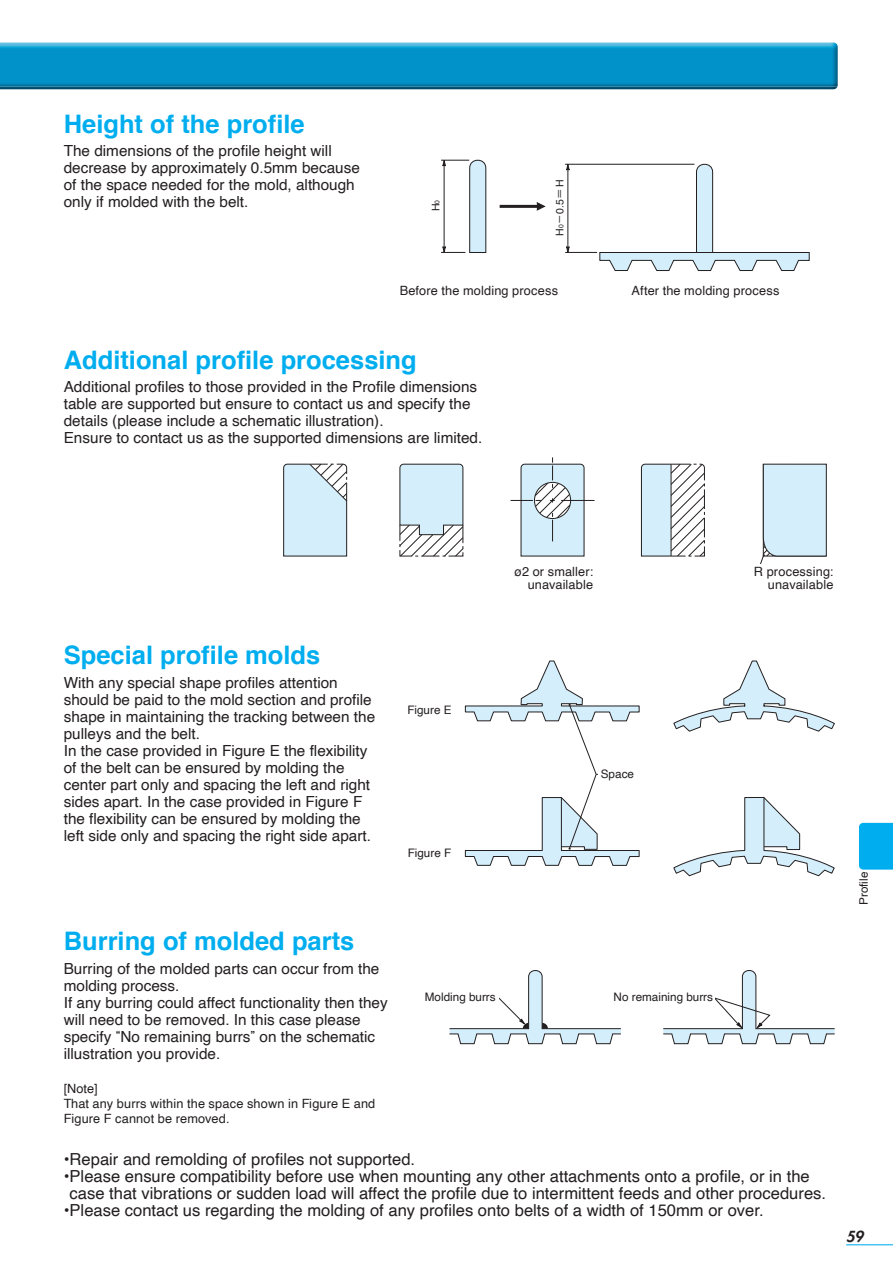
<style>
.page{position:relative;width:893px;height:1263px;background:#fff}
.page>*{position:absolute;margin:0;border:0;box-sizing:border-box;transform-origin:0 0}
.t1{font:700 25.5px "Helvetica";color:#00aeef}
.t2{font:16.65px/17px "Helvetica";color:#231f20}
.t3{font:15.3px/17px "Helvetica";color:#231f20}
.t4{font:italic 800 14.85px "Futura";color:#231f20}
.t5{font:12.75px/14.9px "Helvetica";letter-spacing:.01em;color:#231f20;text-align:right}
.t6{font:11.7px "Helvetica";color:#231f20}
.t7{font:10.65px "Shin Go Pr 5";color:#231f20}
.t8{font:10.5px "Helvetica";color:#231f20}
.t9{font:9.75px "Shin Go Pr 5";letter-spacing:.03em;color:#231f20}
.s1{font-size:6.75px}
.s2{font-family:"Gothic BBB Pr 5";font-weight:500}
.s3{font-family:"Hira Kaku Pro W3";font-size:10.5px}
.s4{font-family:"Helvetica";font-size:12px}
.s5{font-family:"Shin Go Pr 5";font-size:12.75px}
</style>
<div class="page">
<hr style="left:846px;top:1244px;width:47px;height:1px;background:#00aeef">
<div style="left:859px;top:823px;width:34px;height:47px;background:#00aeef"></div>
<img style="left:0;top:43px;width:838px;height:46px">
<svg style="left:599px;top:163px;width:211px;height:108px"></svg>
<hr style="left:565px;top:164px;width:129px;height:1px;background:#231f20">
<hr style="left:565px;top:252px;width:32px;height:1px;background:#231f20">
<svg style="left:441px;top:159px;width:46px;height:94px"></svg>
<hr style="left:568px;top:167px;width:1px;height:81px;background:#231f20">
<svg style="left:566px;top:246px;width:3px;height:7px"></svg>
<svg style="left:566px;top:164px;width:3px;height:7px"></svg>
<hr style="left:500px;top:205px;width:41px;height:3px;background:#231f20">
<svg style="left:537px;top:203px;width:8px;height:7px"></svg>
<svg style="left:449px;top:970px;width:172px;height:74px"></svg>
<svg style="left:663px;top:970px;width:172px;height:74px"></svg>
<svg style="left:399px;top:463px;width:65px;height:94px"></svg>
<svg style="left:641px;top:463px;width:64px;height:94px"></svg>
<svg style="left:283px;top:463px;width:65px;height:94px;background:#cce2ec"></svg>
<hr style="left:671px;top:464px;width:1px;height:92px;background:#231f20">
<svg style="left:511px;top:457px;width:74px;height:100px"></svg>
<hr style="left:561px;top:500px;width:34px;height:1px;background:#231f20">
<svg style="left:760px;top:463px;width:67px;height:101px;background:#cfe5ef"></svg>
<svg style="left:673px;top:660px;width:162px;height:72px"></svg>
<svg style="left:673px;top:797px;width:162px;height:79px"></svg>
<svg style="left:465px;top:660px;width:175px;height:206px"></svg>
<div style="left:598px;top:761px;width:39px;height:26px;background:#fff"></div>
<div style="left:422px;top:984px;width:77px;height:26px;background:#fff"></div>
<div style="left:612px;top:984px;width:102px;height:26px;background:#fff"></div>
<h1 class="t1" style="left:64px;top:103px;width:242px">Height of the profile</h1>
<p class="t3" style="left:64px;top:143px;width:298px">The dimensions of the profile height will decrease by approximately 0.5mm because of the space needed for the mold, although only if molded with the belt.</p>
<p class="t8" style="left:428px;top:211px;width:13px;rotate:-90deg">H<span class="s1">0</span></p>
<p class="t8" style="left:552px;top:236px;width:57px;rotate:-90deg">H<span class="s1">0</span><span class="s2">－</span>0.5<span class="s2">＝</span>H</p>
<p class="t5" style="left:400px;top:283px;width:160px">Before the molding process</p>
<p class="t5" style="left:631px;top:283px;width:149px">After the molding process</p>
<p class="t7" style="left:462px;top:282px;width:33px">融着前</p>
<p class="t7" style="left:688px;top:282px;width:33px">融着後</p>
<h1 class="t1" style="left:64px;top:339px;width:354px">Additional profile processing</h1>
<p class="t3" style="left:64px;top:379px;width:420px">Additional profiles to those provided in the Profile dimensions table are supported but ensure to contact us and specify the details (please include a schematic illustration).<br>Ensure to contact us as the supported dimensions are limited.</p>
<p class="t9" style="left:519px;top:561px;width:68px"><span class="s3">φ</span><span class="s4">2</span>以下は不可</p>
<p class="t9" style="left:764px;top:561px;width:61px"><span class="s4">R</span>加工は不可</p>
<p class="t5" style="left:514px;top:566px;width:80px;line-height:12.8px">ø2 or smaller: unavailable</p>
<p class="t5" style="left:754px;top:566px;width:81px;line-height:12.8px">R processing: unavailable</p>
<h1 class="t1" style="left:64px;top:634px;width:258px">Special profile molds</h1>
<p class="t3" style="left:64px;top:674px;width:313px">With any special shape profiles attention should be paid to the mold section and profile shape in maintaining the tracking between the pulleys and the belt.<br>In the case provided in Figure E the flexibility of the belt can be ensured by molding the center part only and spacing the left and right sides apart. In the case provided in Figure F the flexibility can be ensured by molding the left side only and spacing the right side apart.</p>
<p class="t6" style="left:407px;top:701px;width:46px">Figure E</p>
<p class="t6" style="left:408px;top:844px;width:45px">Figure F</p>
<p class="t9" style="left:598px;top:760px;width:22px">間隙</p>
<p class="t6" style="left:601px;top:765px;width:35px">Space</p>
<h1 class="t1" style="left:64px;top:920px;width:292px">Burring of molded parts</h1>
<p class="t3" style="left:64px;top:960px;width:325px">Burring of the molded parts can occur from the molding process.<br>If any burring could affect functionality then they will need to be removed. In this case please specify <span class="s5">“</span>No remaining burrs<span class="s5">”</span> on the schematic illustration you provide.</p>
<p class="t5" style="left:64px;top:1081px;width:313px;text-align:left">[Note]<br>That any burrs within the space shown in Figure E and<br>Figure F cannot be removed.</p>
<p class="t9" style="left:459px;top:983px;width:41px">融着バリ</p>
<p class="t9" style="left:656px;top:983px;width:60px">バリ残り不可</p>
<p class="t6" style="left:425px;top:988px;width:72px">Molding burrs</p>
<p class="t6" style="left:614px;top:988px;width:101px">No remaining burrs</p>
<p class="t2" style="left:64px;top:1151px;width:353px">•Repair and remolding of profiles not supported.</p>
<p class="t2" style="left:70px;top:1168px;width:758px;text-indent:-6px">• Please ensure compatibility before use when mounting any other attachments onto a profile, or in the case that vibrations or sudden load will affect the profile due to intermittent feeds and other procedures.</p>
<p class="t2" style="left:64px;top:1202px;width:702px">•Please contact us regarding the molding of any profiles onto belts of a width of 150mm or over.</p>
<p class="t6" style="left:855px;top:905px;width:35px;rotate:-90deg">Profile</p>
<p class="t4" style="left:846px;top:1226px;width:19px">59</p>
</div>
